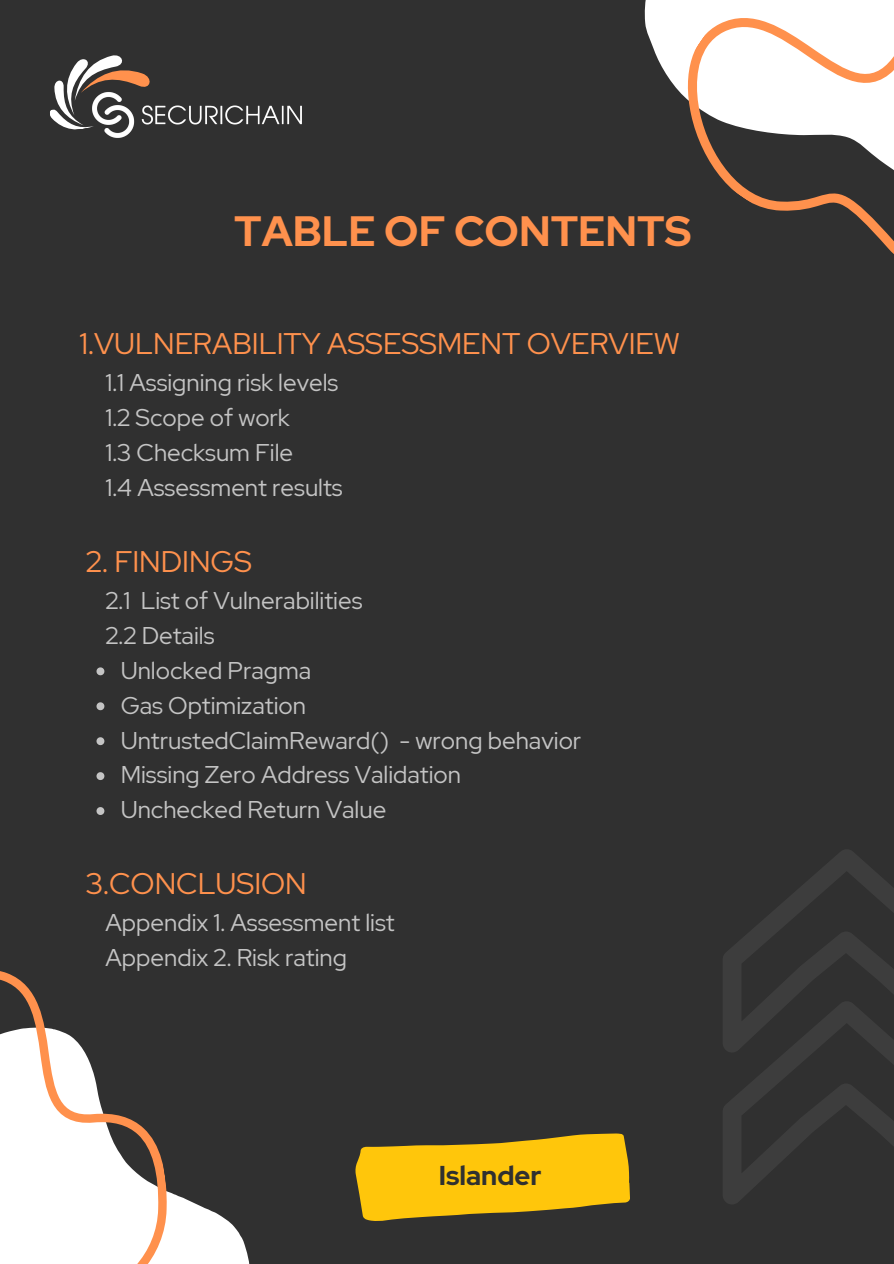
<style>
.page{position:relative;width:894px;height:1264px;background:#fff}
.page>*{position:absolute;margin:0;border:0;box-sizing:border-box;transform-origin:0 0}
.t1{font:700 42.3px "Red Hat Display";color:#ff914d}
.t2{font:29.7px "Red Hat Display";color:#ff914d}
.t3{font:700 27.15px "Red Hat Display";color:#303030}
.t4{font:24.15px "Red Hat Display";color:#c4c4c4}
</style>
<div class="page">
<div style="left:0;top:0;width:893px;height:1263px;background:#303030"></div>
<svg style="left:181px;top:1197px;width:69px;height:66px;fill:#fff"></svg>
<svg style="left:0;top:971px;width:181px;height:292px;fill:#fff"></svg>
<svg style="left:644px;top:0;width:249px;height:253px"></svg>
<svg style="left:723px;top:850px;width:170px;height:354px"></svg>
<img style="left:50px;top:55px;width:252px;height:83px">
<svg style="left:355px;top:1133px;width:275px;height:88px"></svg>
<svg style="left:96px;top:667px;width:8px;height:8px"></svg>
<svg style="left:96px;top:702px;width:8px;height:8px"></svg>
<svg style="left:96px;top:737px;width:8px;height:8px"></svg>
<svg style="left:96px;top:772px;width:8px;height:8px"></svg>
<svg style="left:96px;top:807px;width:8px;height:8px"></svg>
<p class="t1" style="left:234px;top:203px;width:459px">TABLE OF CONTENTS</p>
<p class="t2" style="left:80px;top:324px;width:602px">1.VULNERABILITY ASSESSMENT OVERVIEW</p>
<p class="t4" style="left:105px;top:367px;width:234px">1.1 Assigning risk levels</p>
<p class="t4" style="left:105px;top:402px;width:186px">1.2 Scope of work</p>
<p class="t4" style="left:105px;top:436px;width:189px">1.3 Checksum File</p>
<p class="t4" style="left:105px;top:471px;width:238px">1.4 Assessment results</p>
<p class="t2" style="left:86px;top:541px;width:167px">2. FINDINGS</p>
<p class="t4" style="left:105px;top:584px;width:258px">2.1 List of Vulnerabilities</p>
<p class="t4" style="left:105px;top:619px;width:110px">2.2 Details</p>
<p class="t4" style="left:121px;top:654px;width:192px">Unlocked Pragma</p>
<p class="t4" style="left:121px;top:689px;width:187px">Gas Optimization</p>
<p class="t4" style="left:121px;top:724px;width:462px">UntrustedClaimReward() - wrong behavior</p>
<p class="t4" style="left:121px;top:758px;width:342px">Missing Zero Address Validation</p>
<p class="t4" style="left:121px;top:793px;width:267px">Unchecked Return Value</p>
<p class="t2" style="left:86px;top:863px;width:222px">3.CONCLUSION</p>
<p class="t4" style="left:105px;top:906px;width:290px">Appendix 1. Assessment list</p>
<p class="t4" style="left:105px;top:941px;width:243px">Appendix 2. Risk rating</p>
<p class="t3" style="left:438px;top:1157px;width:104px">Islander</p>
</div>
